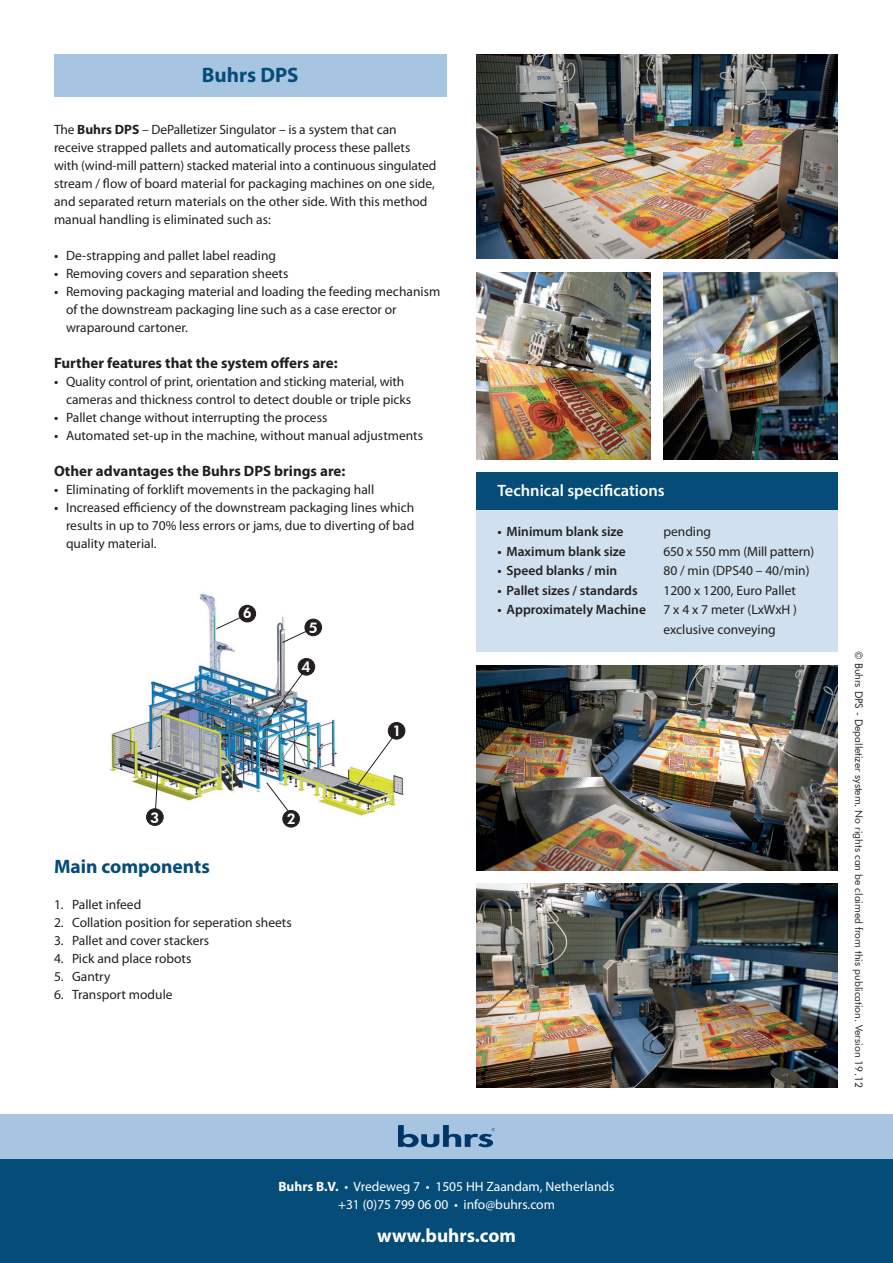
<style>
.page{position:relative;width:893px;height:1263px;background:#fff}
.page>*{position:absolute;margin:0;border:0;box-sizing:border-box;transform-origin:0 0}
.t1{font:700 21px "Myriad Pro";color:#054c78}
.t2{font:700 19.5px "Myriad Pro";color:#054c78}
.t3{font:700 19.2px "Myriad Pro";color:#fff}
.t4{font:600 16.5px "Myriad Pro";color:#fff}
.t5{font:700 15px "Myriad Pro";color:#231f20}
.t6{font:800 14.7px "Futura BT";color:#fff}
.t7{font:13.5px/18px "Myriad Pro";color:#231f20}
.t8{font:600 13.5px "Myriad Pro";color:#231f20}
.t9{font:13.5px/18px "Myriad Pro";color:#fff;text-align:center}
.t10{font:10.5px "Futura BT";color:#231f20}
.s1{font-weight:700}
.s2{font-weight:600}
</style>
<div class="page">
<img style="left:110px;top:593px;width:296px;height:233px">
<svg style="left:266px;top:671px;width:38px;height:52px"></svg>
<div style="left:298px;top:658px;width:17px;height:17px;background:#231f20;border-radius:50%"></div>
<div style="left:298px;top:658px;width:17px;height:18px;border:1px solid #231f20;border-radius:50%"></div>
<svg style="left:216px;top:612px;width:35px;height:18px"></svg>
<div style="left:239px;top:605px;width:17px;height:17px;background:#231f20;border-radius:50%"></div>
<div style="left:238px;top:605px;width:18px;height:17px;border:1px solid #231f20;border-radius:50%"></div>
<div style="left:283px;top:810px;width:16px;height:17px;background:#231f20;border-radius:50%"></div>
<div style="left:282px;top:810px;width:18px;height:18px;border:1px solid #231f20;border-radius:50%"></div>
<svg style="left:266px;top:782px;width:24px;height:31px"></svg>
<svg style="left:154px;top:766px;width:5px;height:43px"></svg>
<div style="left:147px;top:809px;width:16px;height:16px;background:#231f20;border-radius:50%"></div>
<div style="left:146px;top:808px;width:18px;height:18px;border:1px solid #231f20;border-radius:50%"></div>
<svg style="left:281px;top:626px;width:36px;height:17px"></svg>
<div style="left:305px;top:619px;width:17px;height:17px;background:#231f20;border-radius:50%"></div>
<div style="left:304px;top:619px;width:18px;height:17px;border:1px solid #231f20;border-radius:50%"></div>
<svg style="left:356px;top:735px;width:39px;height:52px"></svg>
<div style="left:388px;top:722px;width:17px;height:17px;background:#231f20;border-radius:50%"></div>
<div style="left:388px;top:722px;width:17px;height:18px;border:1px solid #231f20;border-radius:50%"></div>
<div style="left:54px;top:54px;width:392px;height:43px;background:#a7c5e0"></div>
<div style="left:476px;top:510px;width:362px;height:142px;background:#d0e0ee"></div>
<div style="left:476px;top:473px;width:362px;height:37px;background:#054c78"></div>
<img style="left:476px;top:54px;width:362px;height:204px">
<img style="left:476px;top:666px;width:362px;height:204px">
<img style="left:476px;top:884px;width:362px;height:204px">
<img style="left:476px;top:272px;width:174px;height:187px">
<img style="left:664px;top:272px;width:174px;height:187px">
<div style="left:0;top:1158px;width:893px;height:105px;background:#054c78"></div>
<div style="left:0;top:1114px;width:893px;height:44px;background:#a7c5e0"></div>
<svg style="left:398px;top:1125px;width:97px;height:22px"></svg>
<h1 class="t1" style="left:202px;top:62px;width:98px">Buhrs DPS</h1>
<p class="t7" style="left:54px;top:120px;width:384px">The <span class="s1">Buhrs DPS</span> – DePalletizer Singulator – is a system that can receive strapped pallets and automatically process these pallets with (wind-mill pattern) stacked material into a continuous singulated stream / flow of board material for packaging machines on one side, and separated return materials on the other side. With this method manual handling is eliminated such as:</p>
<p class="t7" style="left:54px;top:246px;width:224px"><span class="s2">•</span> De-strapping and pallet label reading</p>
<p class="t7" style="left:54px;top:264px;width:236px"><span class="s2">•</span> Removing covers and separation sheets</p>
<p class="t7" style="left:66px;top:282px;width:376px;text-indent:-12px"><span class="s2">•</span> Removing packaging material and loading the feeding mechanism of the downstream packaging line such as a case erector or wraparound cartoner.</p>
<p class="t5" style="left:54px;top:353px;width:285px">Further features that the system offers are:</p>
<p class="t7" style="left:66px;top:372px;width:347px;text-indent:-12px"><span class="s2">•</span> Quality control of print, orientation and sticking material, with cameras and thickness control to detect double or triple picks</p>
<p class="t7" style="left:54px;top:408px;width:275px"><span class="s2">•</span> Pallet change without interrupting the process</p>
<p class="t7" style="left:54px;top:426px;width:371px"><span class="s2">•</span> Automated set-up in the machine, without manual adjustments</p>
<p class="t5" style="left:54px;top:461px;width:293px">Other advantages the Buhrs DPS brings are:</p>
<p class="t7" style="left:54px;top:480px;width:322px"><span class="s2">•</span> Eliminating of forklift movements in the packaging hall</p>
<p class="t7" style="left:66px;top:498px;width:350px;text-align:justify;text-indent:-12px"><span class="s2">•</span> Increased efficiency of the downstream packaging lines which results in up to 70% less errors or jams, due to diverting of bad quality material.</p>
<p class="t6" style="left:243px;top:604px;width:11px">6</p>
<p class="t6" style="left:309px;top:618px;width:11px">5</p>
<p class="t6" style="left:301px;top:658px;width:11px">4</p>
<p class="t6" style="left:150px;top:808px;width:11px">3</p>
<p class="t6" style="left:287px;top:810px;width:11px">2</p>
<h2 class="t2" style="left:54px;top:853px;width:157px">Main components</h2>
<p class="t7" style="left:54px;top:895px;width:89px">1. Pallet infeed</p>
<p class="t7" style="left:54px;top:913px;width:239px">2. Collation position for seperation sheets</p>
<p class="t7" style="left:54px;top:931px;width:157px">3. Pallet and cover stackers</p>
<p class="t7" style="left:54px;top:949px;width:139px">4. Pick and place robots</p>
<p class="t7" style="left:54px;top:967px;width:58px">5. Gantry</p>
<p class="t7" style="left:54px;top:985px;width:120px">6. Transport module</p>
<p class="t6" style="left:392px;top:722px;width:11px">1</p>
<p class="t4" style="left:498px;top:480px;width:169px">Technical specifications</p>
<p class="t8" style="left:498px;top:523px;width:127px">• Minimum blank size</p>
<p class="t7" style="left:663px;top:522px;width:49px">pending</p>
<p class="t8" style="left:498px;top:542px;width:130px">• Maximum blank size</p>
<p class="t7" style="left:663px;top:542px;width:153px">650 x 550 mm (Mill pattern)</p>
<p class="t8" style="left:498px;top:562px;width:121px">• Speed blanks / min</p>
<p class="t7" style="left:663px;top:561px;width:148px">80 / min (DPS40 – 40/min)</p>
<p class="t8" style="left:498px;top:581px;width:142px">• Pallet sizes / standards</p>
<p class="t7" style="left:663px;top:581px;width:134px">1200 x 1200, Euro Pallet</p>
<p class="t8" style="left:498px;top:601px;width:150px">• Approximately Machine</p>
<p class="t7" style="left:663px;top:600px;width:135px;line-height:19.5px">7 x 4 x 7 meter (LxWxH ) exclusive conveying</p>
<p class="t9" style="left:278px;top:1177px;width:337px"><span class="s1">Buhrs B.V.</span> • Vredeweg 7 • 1505 HH Zaandam, Netherlands +31 (0)75 799 06 00 • info@buhrs.com</p>
<h3 class="t3" style="left:377px;top:1223px;width:140px">www.buhrs.com</h3>
<p class="t10" style="left:865px;top:651px;width:438px;rotate:90deg">© Buhrs DPS - Depalletizer system. No rights can be claimed from this publication. Version 19.12</p>
</div>
